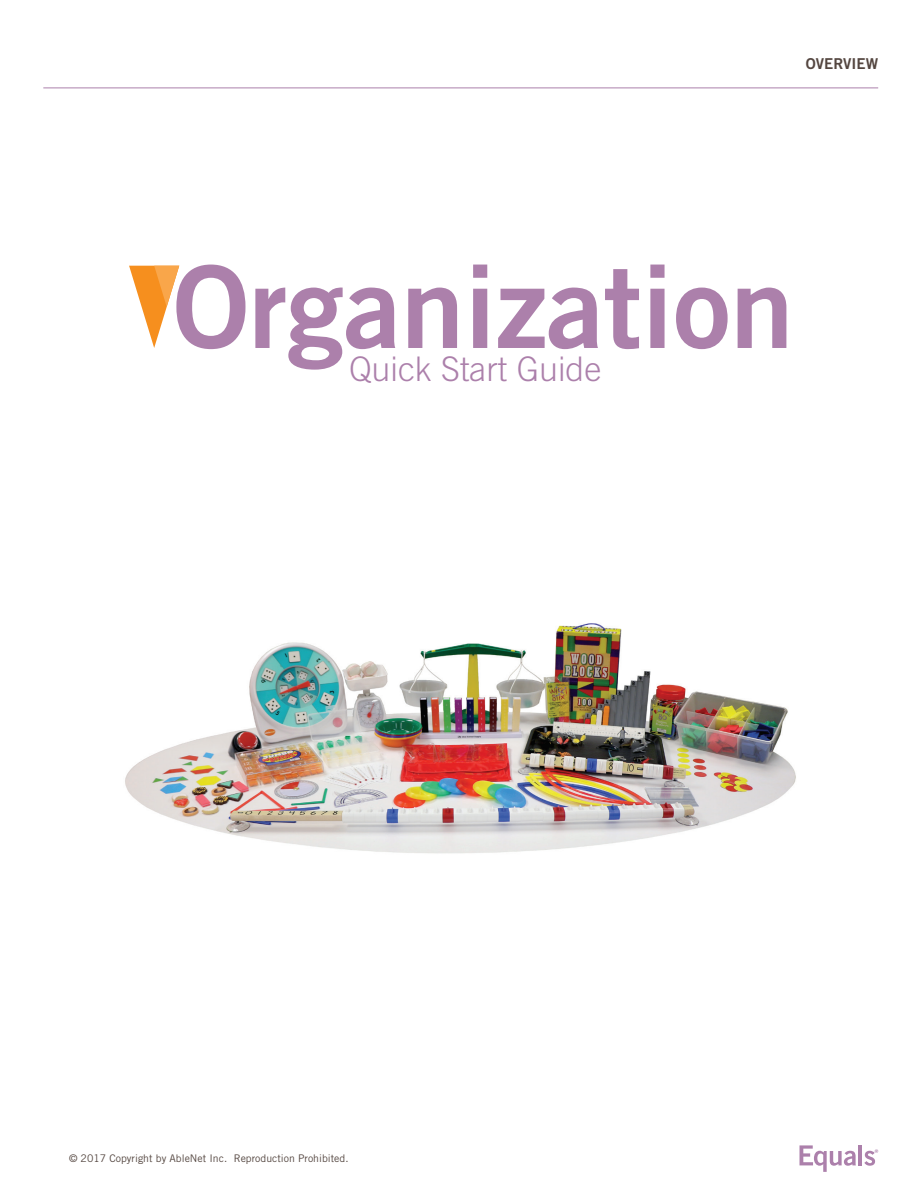
<style>
.page{position:relative;width:918px;height:1188px;background:#fff}
.page>*{position:absolute;margin:0;border:0;box-sizing:border-box;transform-origin:0 0}
.t1{font:114px "Trade Gothic LT Std Bd 2";color:#ac80ab}
.t2{font:300 33.9px "Trade Gothic LT Std";color:#ac80ab}
.t3{font:15px "Trade Gothic LT Std Bd 2";color:#544640}
.t4{font:10.5px "Trade Gothic LT Std";color:#544640}
</style>
<div class="page">
<hr style="left:43px;top:88px;width:835px;height:1px;background:#ac80ab">
<svg style="left:129px;top:266px;width:50px;height:82px"></svg>
<svg style="left:800px;top:1145px;width:56px;height:27px"></svg>
<hr style="left:859px;top:1145px;width:3px;height:20px;background:#ac80ab">
<svg style="left:864px;top:1149px;width:14px;height:17px"></svg>
<img style="left:125px;top:623px;width:671px;height:231px">
<h3 class="t3" style="left:806px;top:54px;width:74px">OVERVIEW</h3>
<h1 class="t1" style="left:173px;top:237px;width:622px">Organization</h1>
<h2 class="t2" style="left:349px;top:349px;width:254px">Quick Start Guide</h2>
<p class="t4" style="left:69px;top:1152px;width:281px">© 2017 Copyright by AbleNet Inc. Reproduction Prohibited.</p>
</div>
